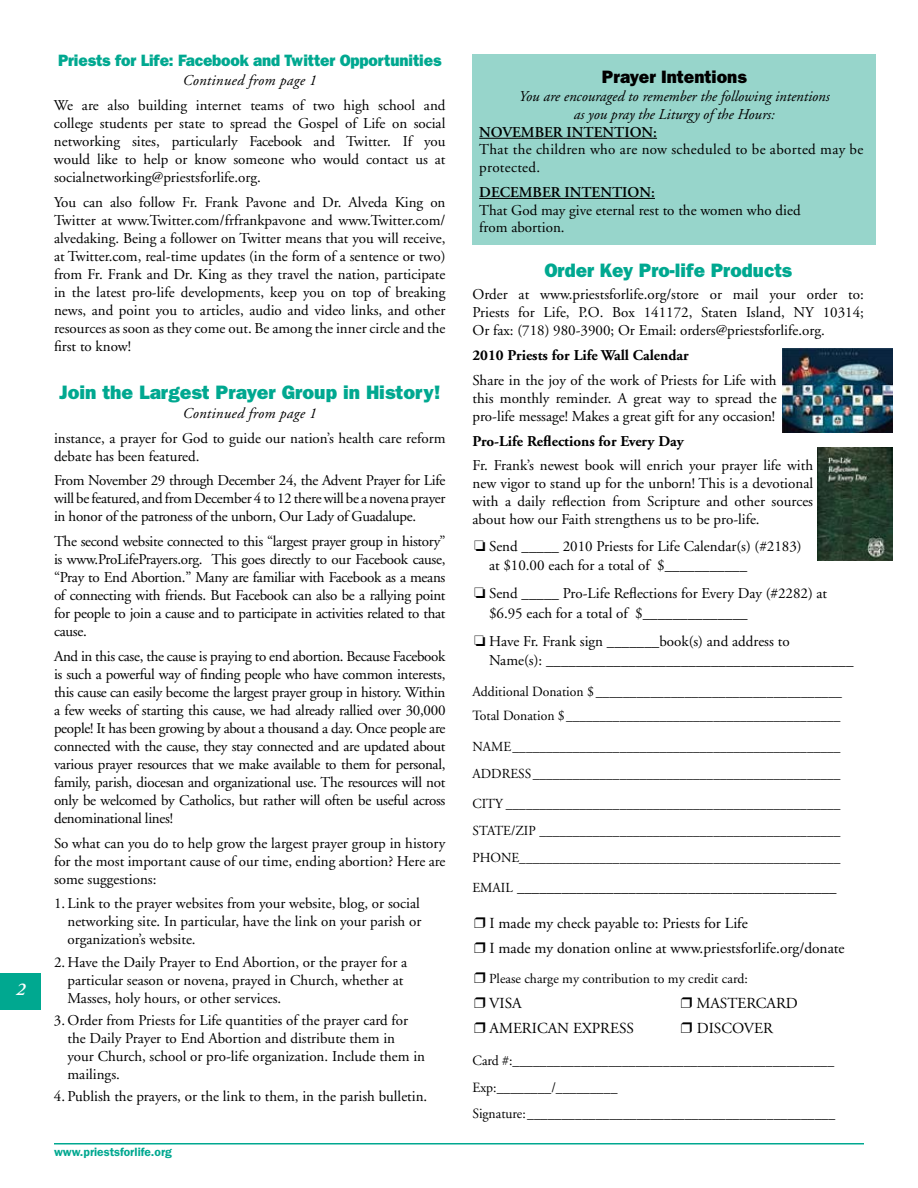
<style>
.page{position:relative;width:918px;height:1188px;background:#fff}
.page>*{position:absolute;margin:0;border:0;box-sizing:border-box;transform-origin:0 0}
.t1{font:800 19.5px "Franklin Gothic";color:#00a890}
.t2{font:800 18px "Franklin Gothic";color:#000}
.t3{font:italic 600 18px "Adobe Garamond";color:#fff}
.t4{font:800 16.5px "Franklin Gothic";letter-spacing:-.01em;color:#00a890;scale:.95 1}
.t5{font:15.3px/25.3px "Adobe Garamond";color:#000}
.t6{font:15px/18px "Adobe Garamond";color:#000;text-align:justify}
.t7{font:italic 15px/18px "Adobe Garamond";color:#000;text-align:center}
.t8{font:700 15px "Adobe Garamond";color:#000}
.t9{font:15px/17.7px "Adobe Garamond";letter-spacing:.02em;color:#000}
.t10{font:600 15px "Adobe Garamond";color:#000}
.t11{font:italic 15px "Adobe Garamond";letter-spacing:.02em;color:#000}
.t12{font:14.1px/26.7px "Adobe Garamond";color:#000}
.t13{font:13.8px/27px "Adobe Garamond";color:#000}
.t14{font:600 12px "Franklin Gothic";color:#00a890}
.s1{font-size:14.1px}
.s2{font-size:13.8px}
</style>
<div class="page">
<hr style="left:54px;top:1143px;width:810px;height:1px;background:#00a890">
<div style="left:0;top:973px;width:40px;height:36px;background:#00a890"></div>
<div style="left:472px;top:54px;width:404px;height:190px;background:#97d5cb"></div>
<hr style="left:479px;top:138px;width:178px;height:1px;background:#000">
<hr style="left:479px;top:198px;width:176px;height:1px;background:#000">
<img style="left:782px;top:348px;width:110px;height:85px">
<img style="left:817px;top:447px;width:75px;height:114px">
<p class="t3" style="left:16px;top:979px;width:11px">2</p>
<p class="t4" style="left:58px;top:51px;width:405px">Priests for Life: Facebook and Twitter Opportunities</p>
<p class="t11" style="left:183px;top:72px;width:135px">Continued from page 1</p>
<p class="t6" style="left:54px;top:97px;width:393px">We are also building internet teams of two high school and college students per state to spread the Gospel of Life on social networking sites, particularly Facebook and Twitter. If you would like to help or know someone who would contact us at socialnetworking@priestsforlife.org.</p>
<p class="t6" style="left:54px;top:194px;width:393px">You can also follow Fr. Frank Pavone and Dr. Alveda King on Twitter at www.Twitter.com/frfrankpavone and www.Twitter.com/ alvedaking. Being a follower on Twitter means that you will receive, at Twitter.com, real-time updates (in the form of a sentence or two) from Fr. Frank and Dr. King as they travel the nation, participate in the latest pro-life developments, keep you on top of breaking news, and point you to articles, audio and video links, and other resources as soon as they come out. Be among the inner circle and the first to know!</p>
<h1 class="t1" style="left:59px;top:381px;width:383px">Join the Largest Prayer Group in History!</h1>
<p class="t11" style="left:183px;top:405px;width:135px">Continued from page 1</p>
<p class="t6" style="left:54px;top:429px;width:393px">instance, a prayer for God to guide our nation’s health care reform debate has been featured.</p>
<p class="t6" style="left:54px;top:472px;width:393px">From November 29 through December 24, the Advent Prayer for Life will be featured, and from December 4 to 12 there will be a novena prayer in honor of the patroness of the unborn, Our Lady of Guadalupe.</p>
<p class="t6" style="left:54px;top:533px;width:393px">The second website connected to this “largest prayer group in history” is www.ProLifePrayers.org. This goes directly to our Facebook cause, “Pray to End Abortion.” Many are familiar with Facebook as a means of connecting with friends. But Facebook can also be a rallying point for people to join a cause and to participate in activities related to that cause.</p>
<p class="t6" style="left:54px;top:647px;width:393px">And in this case, the cause is praying to end abortion. Because Facebook is such a powerful way of finding people who have common interests, this cause can easily become the largest prayer group in history. Within a few weeks of starting this cause, we had already rallied over 30,000 people! It has been growing by about a thousand a day. Once people are connected with the cause, they stay connected and are updated about various prayer resources that we make available to them for personal, family, parish, diocesan and organizational use. The resources will not only be welcomed by Catholics, but rather will often be useful across denominational lines!</p>
<p class="t6" style="left:54px;top:834px;width:393px">So what can you do to help grow the largest prayer group in history for the most important cause of our time, ending abortion? Here are some suggestions:</p>
<p class="t6" style="left:68px;top:895px;width:355px;text-indent:-14px">1. Link to the prayer websites from your website, blog, or social networking site. In particular, have the link on your parish or organization’s website.</p>
<p class="t6" style="left:67px;top:953px;width:341px;text-align:left;text-indent:-13px">2. Have the Daily Prayer to End Abortion, or the prayer for a particular season or novena, prayed in Church, whether at<br>Masses, holy hours, or other services.</p>
<p class="t6" style="left:67px;top:1012px;width:359px;text-align:left;text-indent:-14px">3.Order from Priests for Life quantities of the prayer card for the Daily Prayer to End Abortion and distribute them in your Church, school or pro-life organization. Include them in mailings.</p>
<p class="t6" style="left:54px;top:1088px;width:375px">4. Publish the prayers, or the link to them, in the parish bulletin.</p>
<p class="t14" style="left:54px;top:1145px;width:119px">www.priestsforlife.org</p>
<p class="t2" style="left:602px;top:66px;width:146px">Prayer Intentions</p>
<p class="t7" style="left:519px;top:88px;width:312px">You are encouraged to remember the following intentions as you pray the Liturgy of the Hours:</p>
<p class="t10" style="left:479px;top:124px;width:179px">NOVEMBER INTENTION:</p>
<p class="t9" style="left:479px;top:141px;width:386px">That the children who are now scheduled to be aborted may be protected.</p>
<p class="t10" style="left:479px;top:184px;width:177px">DECEMBER INTENTION:</p>
<p class="t6" style="left:479px;top:201px;width:323px">That God may give eternal rest to the women who died from abortion.</p>
<h1 class="t1" style="left:544px;top:259px;width:249px">Order Key Pro-life Products</h1>
<p class="t6" style="left:472px;top:286px;width:393px">Order at www.priestsforlife.org/store or mail your order to:<br>Priests for Life, P.O. Box 141172, Staten Island, NY 10314; Or fax: (718) 980-3900; Or Email: orders@priestsforlife.org.</p>
<p class="t8" style="left:472px;top:347px;width:218px">2010 Priests for Life Wall Calendar</p>
<p class="t6" style="left:472px;top:371px;width:306px">Share in the joy of the work of Priests for Life with this monthly reminder. A great way to spread the pro-life message! Makes a great gift for any occasion!</p>
<p class="t8" style="left:472px;top:433px;width:213px">Pro-Life Reflections for Every Day</p>
<p class="t6" style="left:472px;top:457px;width:342px">Fr. Frank’s newest book will enrich your prayer life with new vigor to stand up for the unborn! This is a devotional with a daily reflection from Scripture and other sources about how our Faith strengthens us to be pro-life.</p>
<p class="t6" style="left:489px;top:536px;width:314px;line-height:19.5px;text-indent:-15px">❏ Send _____ 2010 Priests for Life Calendar(s) (#2183) at $10.00 each for a total of $___________</p>
<p class="t6" style="left:489px;top:584px;width:340px;line-height:19.5px;text-indent:-15px">❏ Send _____ Pro-Life Reflections for Every Day (#2282) at $6.95 each for a total of $______________</p>
<p class="t6" style="left:489px;top:632px;width:366px;line-height:19.5px;text-indent:-15px">❏ Have Fr. Frank sign _______book(s) and address to<br>Name(s): _________________________________________</p>
<p class="t12" style="left:472px;top:678px;width:371px">Additional Donation $ ____________________________________</p>
<p class="t13" style="left:472px;top:702px;width:369px"><span class="s1">Total Donation $</span>_________________________________________</p>
<p class="t13" style="left:472px;top:733px;width:369px">NAME_________________________________________________<br>ADDRESS______________________________________________</p>
<p class="t13" style="left:472px;top:790px;width:369px;text-align:justify">CITY __________________________________________________ STATE/ZIP _____________________________________________ PHONE________________________________________________</p>
<p class="t5" style="left:472px;top:875px;width:366px"><span class="s2">EMAIL</span> ___________________________________________</p>
<p class="t5" style="left:489px;top:910px;width:357px">I made my check payable to: Priests for Life<br>I made my donation online at www.priestsforlife.org/donate</p>
<p class="t13" style="left:489px;top:965px;width:260px">Please charge my contribution to my credit card:</p>
<p class="t5" style="left:489px;top:991px;width:34px">VISA</p>
<p class="t5" style="left:696px;top:991px;width:103px">MASTERCARD</p>
<p class="t5" style="left:489px;top:1016px;width:146px">AMERICAN EXPRESS</p>
<p class="t5" style="left:697px;top:1016px;width:78px">DISCOVER</p>
<p class="t12" style="left:472px;top:1048px;width:364px">Card #:_______________________________________________<br>Exp:________/_________<br>Signature:_____________________________________________</p>
</div>
